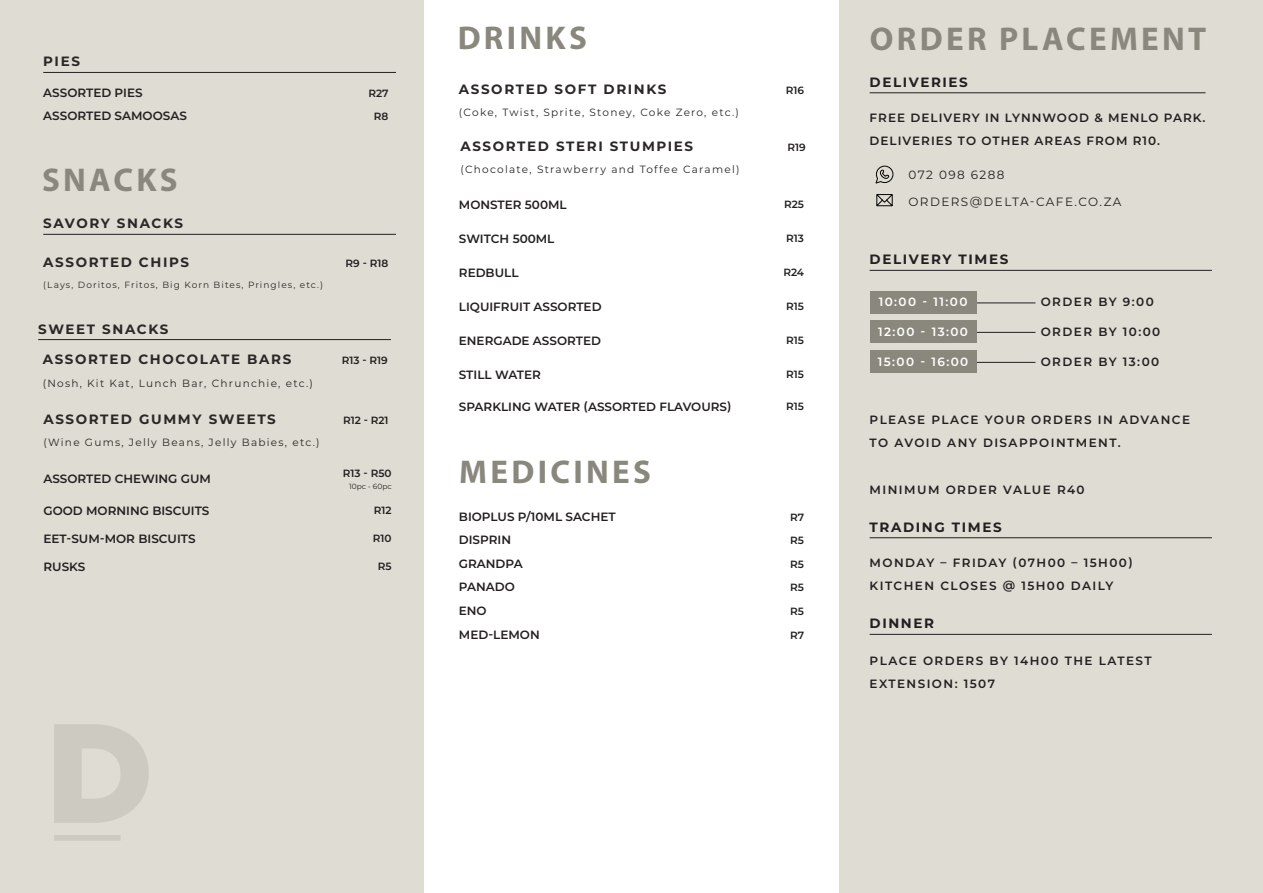
<style>
.page{position:relative;width:1263px;height:893px;background:#fff}
.page>*{position:absolute;margin:0;border:0;box-sizing:border-box;transform-origin:0 0}
.t1{font:700 33px "Myriad Pro";letter-spacing:.1em;color:#8a877d}
.t2{font:700 13.5px "Montserrat";letter-spacing:.12em;color:#2a2726}
.t3{font:700 13.5px "Montserrat";letter-spacing:.12em;color:#231f20}
.t4{font:600 12px "Montserrat";color:#231f20}
.t5{font:600 12px/23.2px "Montserrat";letter-spacing:.12em;color:#231f20}
.t6{font:600 12px "Montserrat";letter-spacing:.085em;color:#231f20}
.t7{font:12px "Montserrat";letter-spacing:.12em;color:#231f20}
.t8{font:600 12px "Montserrat";letter-spacing:.12em;color:#fff}
.t9{font:10.5px "Montserrat";letter-spacing:.12em;color:#2a2726}
.t10{font:600 10.5px "Montserrat";color:#231f20}
.t11{font:9px "Montserrat";letter-spacing:.12em;color:#2a2726}
.t12{font:7.5px "Montserrat";color:#231f20}
</style>
<div class="page">
<div style="left:0;top:0;width:423px;height:893px;background:#dedcd3"></div>
<div style="left:840px;top:0;width:423px;height:893px;background:#dedcd3"></div>
<hr style="left:43px;top:234px;width:353px;height:1px;background:#231f20">
<hr style="left:38px;top:339px;width:353px;height:1px;background:#231f20">
<hr style="left:870px;top:270px;width:342px;height:1px;background:#231f20">
<hr style="left:870px;top:537px;width:342px;height:1px;background:#231f20">
<hr style="left:870px;top:634px;width:342px;height:1px;background:#231f20">
<hr style="left:870px;top:92px;width:335px;height:1px;background:#231f20">
<svg style="left:875px;top:165px;width:19px;height:42px"></svg>
<hr style="left:958px;top:303px;width:77px;height:1px;background:#231f20">
<hr style="left:958px;top:332px;width:77px;height:1px;background:#231f20">
<hr style="left:958px;top:362px;width:77px;height:1px;background:#231f20">
<div style="left:870px;top:291px;width:106px;height:22px;background:#8a877d"></div>
<div style="left:870px;top:320px;width:106px;height:23px;background:#8a877d"></div>
<div style="left:870px;top:350px;width:106px;height:23px;background:#8a877d"></div>
<hr style="left:43px;top:72px;width:353px;height:1px;background:#231f20">
<p class="t2" style="left:43px;top:52px;width:38px">PIES</p>
<p class="t4" style="left:43px;top:84px;width:101px">ASSORTED PIES</p>
<p class="t10" style="left:368px;top:85px;width:22px">R27</p>
<p class="t4" style="left:43px;top:107px;width:145px">ASSORTED SAMOOSAS</p>
<p class="t10" style="left:374px;top:109px;width:16px">R8</p>
<p class="t1" style="left:42px;top:158px;width:137px">SNACKS</p>
<p class="t2" style="left:43px;top:214px;width:141px">SAVORY SNACKS</p>
<p class="t2" style="left:43px;top:253px;width:147px">ASSORTED CHIPS</p>
<p class="t10" style="left:346px;top:256px;width:44px">R9 - R18</p>
<p class="t11" style="left:43px;top:278px;width:281px">(Lays, Doritos, Fritos, Big Korn Bites, Pringles, etc.)</p>
<p class="t2" style="left:38px;top:319px;width:132px">SWEET SNACKS</p>
<p class="t2" style="left:43px;top:350px;width:250px">ASSORTED CHOCOLATE BARS</p>
<p class="t10" style="left:342px;top:353px;width:48px">R13 - R19</p>
<p class="t9" style="left:43px;top:376px;width:272px">(Nosh, Kit Kat, Lunch Bar, Chrunchie, etc.)</p>
<p class="t2" style="left:43px;top:409px;width:234px">ASSORTED GUMMY SWEETS</p>
<p class="t10" style="left:343px;top:413px;width:47px">R12 - R21</p>
<p class="t9" style="left:43px;top:435px;width:278px">(Wine Gums, Jelly Beans, Jelly Babies, etc.)</p>
<p class="t4" style="left:43px;top:471px;width:169px">ASSORTED CHEWING GUM</p>
<p class="t10" style="left:343px;top:465px;width:50px">R13 - R50</p>
<p class="t12" style="left:349px;top:481px;width:44px">10pc - 60pc</p>
<p class="t4" style="left:43px;top:502px;width:168px">GOOD MORNING BISCUITS</p>
<p class="t10" style="left:374px;top:503px;width:19px">R12</p>
<p class="t4" style="left:43px;top:530px;width:154px">EET-SUM-MOR BISCUITS</p>
<p class="t10" style="left:373px;top:531px;width:20px">R10</p>
<p class="t4" style="left:43px;top:558px;width:43px">RUSKS</p>
<p class="t10" style="left:378px;top:558px;width:15px">R5</p>
<p class="t1" style="left:458px;top:16px;width:131px">DRINKS</p>
<p class="t2" style="left:459px;top:80px;width:209px">ASSORTED SOFT DRINKS</p>
<p class="t10" style="left:786px;top:83px;width:20px">R16</p>
<p class="t9" style="left:459px;top:105px;width:282px">(Coke, Twist, Sprite, Stoney, Coke Zero, etc.)</p>
<p class="t2" style="left:460px;top:137px;width:234px">ASSORTED STERI STUMPIES</p>
<p class="t10" style="left:787px;top:140px;width:20px">R19</p>
<p class="t9" style="left:460px;top:162px;width:281px">(Chocolate, Strawberry and Toffee Caramel)</p>
<p class="t4" style="left:459px;top:196px;width:109px">MONSTER 500ML</p>
<p class="t10" style="left:784px;top:197px;width:21px">R25</p>
<p class="t4" style="left:459px;top:230px;width:97px">SWITCH 500ML</p>
<p class="t10" style="left:786px;top:231px;width:19px">R13</p>
<p class="t4" style="left:459px;top:264px;width:61px">REDBULL</p>
<p class="t10" style="left:783px;top:265px;width:22px">R24</p>
<p class="t4" style="left:459px;top:298px;width:144px">LIQUIFRUIT ASSORTED</p>
<p class="t10" style="left:786px;top:299px;width:19px">R15</p>
<p class="t4" style="left:459px;top:332px;width:144px">ENERGADE ASSORTED</p>
<p class="t10" style="left:786px;top:333px;width:19px">R15</p>
<p class="t4" style="left:459px;top:366px;width:84px">STILL WATER</p>
<p class="t10" style="left:786px;top:367px;width:19px">R15</p>
<p class="t4" style="left:459px;top:398px;width:274px">SPARKLING WATER (ASSORTED FLAVOURS)</p>
<p class="t10" style="left:786px;top:399px;width:19px">R15</p>
<p class="t1" style="left:459px;top:451px;width:193px">MEDICINES</p>
<p class="t4" style="left:459px;top:508px;width:158px">BIOPLUS P/10ML SACHET</p>
<p class="t10" style="left:790px;top:509px;width:16px">R7</p>
<p class="t4" style="left:459px;top:531px;width:54px">DISPRIN</p>
<p class="t10" style="left:790px;top:533px;width:15px">R5</p>
<p class="t4" style="left:459px;top:555px;width:65px">GRANDPA</p>
<p class="t10" style="left:790px;top:557px;width:15px">R5</p>
<p class="t4" style="left:459px;top:579px;width:57px">PANADO</p>
<p class="t10" style="left:790px;top:580px;width:15px">R5</p>
<p class="t4" style="left:459px;top:602px;width:29px">ENO</p>
<p class="t10" style="left:790px;top:604px;width:15px">R5</p>
<p class="t4" style="left:459px;top:626px;width:82px">MED-LEMON</p>
<p class="t10" style="left:790px;top:627px;width:16px">R7</p>
<p class="t1" style="left:870px;top:18px;width:338px">ORDER PLACEMENT</p>
<p class="t3" style="left:870px;top:72px;width:100px">DELIVERIES</p>
<p class="t6" style="left:870px;top:109px;width:337px">FREE DELIVERY IN LYNNWOOD &amp; MENLO PARK.</p>
<p class="t6" style="left:870px;top:132px;width:292px">DELIVERIES TO OTHER AREAS FROM R10.</p>
<p class="t7" style="left:908px;top:166px;width:98px">072 098 6288</p>
<p class="t7" style="left:908px;top:193px;width:215px">ORDERS@DELTA-CAFE.CO.ZA</p>
<p class="t3" style="left:870px;top:250px;width:140px">DELIVERY TIMES</p>
<p class="t8" style="left:879px;top:294px;width:90px">10:00 - 11:00</p>
<p class="t5" style="left:1041px;top:290px;width:114px">ORDER BY 9:00</p>
<p class="t8" style="left:878px;top:323px;width:92px">12:00 - 13:00</p>
<p class="t5" style="left:1041px;top:319px;width:121px">ORDER BY 10:00</p>
<p class="t8" style="left:878px;top:353px;width:92px">15:00 - 16:00</p>
<p class="t5" style="left:1041px;top:349px;width:120px">ORDER BY 13:00</p>
<p class="t5" style="left:870px;top:407px;width:322px">PLEASE PLACE YOUR ORDERS IN ADVANCE<br>TO AVOID ANY DISAPPOINTMENT.</p>
<p class="t5" style="left:870px;top:477px;width:217px">MINIMUM ORDER VALUE R40</p>
<p class="t3" style="left:870px;top:517px;width:134px">TRADING TIMES</p>
<p class="t5" style="left:870px;top:550px;width:265px">MONDAY – FRIDAY (07H00 – 15H00)</p>
<p class="t5" style="left:870px;top:574px;width:245px">KITCHEN CLOSES @ 15H00 DAILY</p>
<p class="t3" style="left:870px;top:614px;width:66px">DINNER</p>
<p class="t5" style="left:870px;top:648px;width:284px">PLACE ORDERS BY 14H00 THE LATEST</p>
<p class="t5" style="left:870px;top:672px;width:127px">EXTENSION: 1507</p>
</div>
